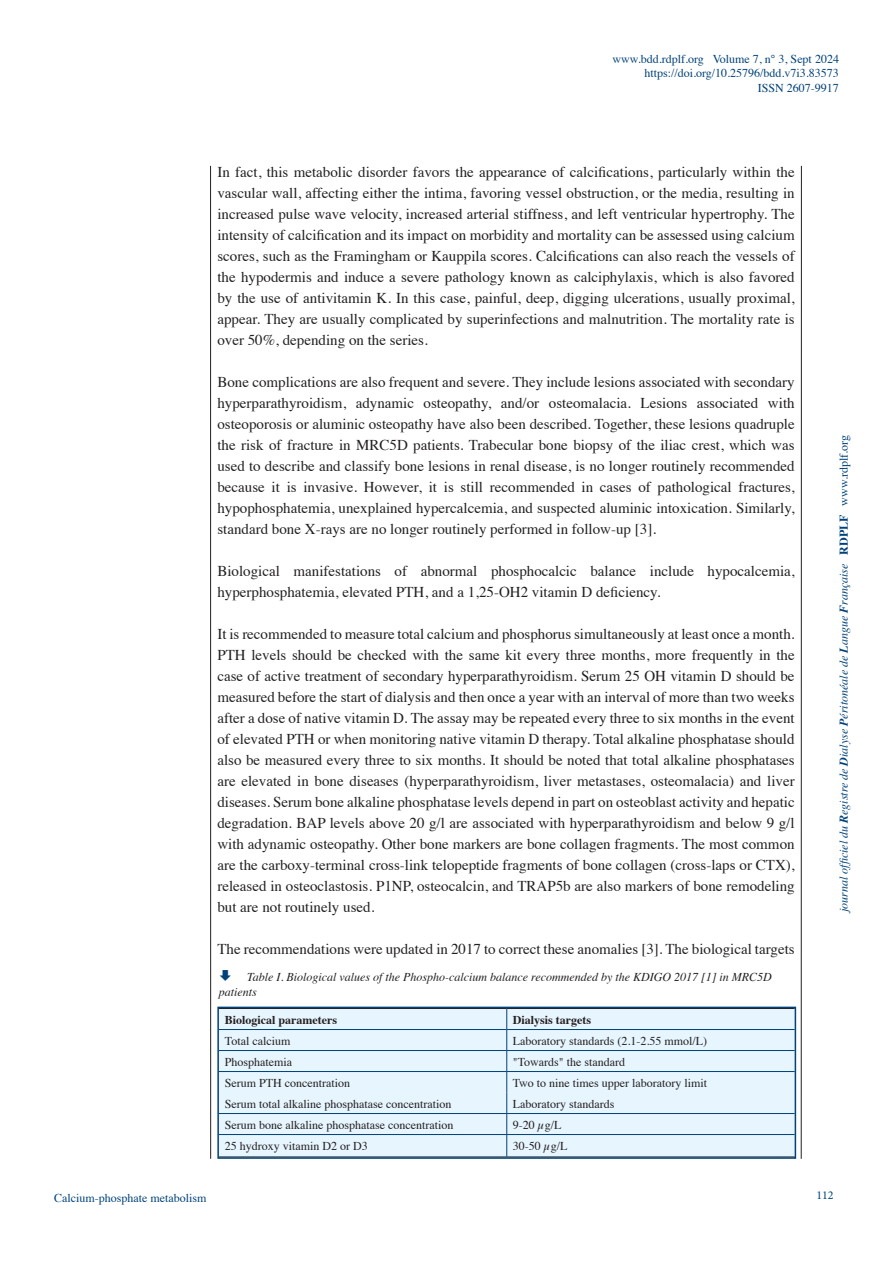
<style>
.page{position:relative;width:893px;height:1263px;background:#fff}
.page>*{position:absolute;margin:0;border:0;box-sizing:border-box;transform-origin:0 0}
.t1{font:15px/21px "Times";color:#231f20;text-align:justify}
.t2{font:12px "Times";color:#231f20}
.t3{font:12px "Times";color:#004279}
.t4{font:italic 12px/14.4px "Times";color:#231f20}
.t5{font:italic 12px "Times";color:#004279}
.t6{font:700 12px "Times";color:#231f20}
.t7{font:12px "Minion Pro";color:#004279}
.s1{font-weight:700}
.s2{font-weight:700;font-style:normal}
.s3{font-style:normal}
</style>
<div class="page">
<hr style="left:210px;top:166px;width:1px;height:993px;background:#231f20">
<hr style="left:801px;top:166px;width:1px;height:993px;background:#231f20">
<div style="left:218px;top:1007px;width:577px;height:151px;background:#e6f5fe"></div>
<hr style="left:219px;top:1050px;width:288px;height:1px;background:#004279">
<hr style="left:507px;top:1050px;width:288px;height:1px;background:#004279">
<hr style="left:219px;top:1071px;width:288px;height:1px;background:#004279">
<hr style="left:507px;top:1071px;width:288px;height:1px;background:#004279">
<hr style="left:219px;top:1113px;width:288px;height:1px;background:#004279">
<hr style="left:507px;top:1113px;width:288px;height:1px;background:#004279">
<hr style="left:219px;top:1134px;width:288px;height:1px;background:#004279">
<hr style="left:507px;top:1134px;width:288px;height:1px;background:#004279">
<svg style="left:506px;top:1010px;width:1px;height:146px"></svg>
<hr style="left:219px;top:1029px;width:288px;height:1px;background:#004279">
<hr style="left:507px;top:1029px;width:288px;height:1px;background:#004279">
<div style="left:217px;top:1007px;width:579px;height:152px;border:2px solid #004279"></div>
<p class="t3" style="left:613px;top:48px;width:228px">www.bdd.rdplf.org Volume 7, n° 3, Sept 2024</p>
<p class="t3" style="left:644px;top:62px;width:196px">https://doi.org/10.25796/bdd.v7i3.83573</p>
<p class="t3" style="left:758px;top:77px;width:82px">ISSN 2607-9917</p>
<p class="t1" style="left:217px;top:160px;width:579px">In fact, this metabolic disorder favors the appearance of calcifications, particularly within the vascular wall, affecting either the intima, favoring vessel obstruction, or the media, resulting in increased pulse wave velocity, increased arterial stiffness, and left ventricular hypertrophy. The intensity of calcification and its impact on morbidity and mortality can be assessed using calcium scores, such as the Framingham or Kauppila scores. Calcifications can also reach the vessels of the hypodermis and induce a severe pathology known as calciphylaxis, which is also favored by the use of antivitamin K. In this case, painful, deep, digging ulcerations, usually proximal, appear. They are usually complicated by superinfections and malnutrition. The mortality rate is over 50%, depending on the series.</p>
<p class="t1" style="left:217px;top:370px;width:579px">Bone complications are also frequent and severe. They include lesions associated with secondary hyperparathyroidism, adynamic osteopathy, and/or osteomalacia. Lesions associated with osteoporosis or aluminic osteopathy have also been described. Together, these lesions quadruple the risk of fracture in MRC5D patients. Trabecular bone biopsy of the iliac crest, which was used to describe and classify bone lesions in renal disease, is no longer routinely recommended because it is invasive. However, it is still recommended in cases of pathological fractures, hypophosphatemia, unexplained hypercalcemia, and suspected aluminic intoxication. Similarly, standard bone X-rays are no longer routinely performed in follow-up [3].</p>
<p class="t1" style="left:217px;top:559px;width:579px">Biological manifestations of abnormal phosphocalcic balance include hypocalcemia, hyperphosphatemia, elevated PTH, and a 1,25-OH2 vitamin D deficiency.</p>
<p class="t1" style="left:217px;top:622px;width:579px">It is recommended to measure total calcium and phosphorus simultaneously at least once a month.<br>PTH levels should be checked with the same kit every three months, more frequently in the case of active treatment of secondary hyperparathyroidism. Serum 25 OH vitamin D should be measured before the start of dialysis and then once a year with an interval of more than two weeks after a dose of native vitamin D. The assay may be repeated every three to six months in the event of elevated PTH or when monitoring native vitamin D therapy. Total alkaline phosphatase should also be measured every three to six months. It should be noted that total alkaline phosphatases are elevated in bone diseases (hyperparathyroidism, liver metastases, osteomalacia) and liver diseases. Serum bone alkaline phosphatase levels depend in part on osteoblast activity and hepatic degradation. BAP levels above 20 g/l are associated with hyperparathyroidism and below 9 g/l with adynamic osteopathy. Other bone markers are bone collagen fragments. The most common are the carboxy-terminal cross-link telopeptide fragments of bone collagen (cross-laps or CTX), released in osteoclastosis. P1NP, osteocalcin, and TRAP5b are also markers of bone remodeling but are not routinely used.</p>
<p class="t1" style="left:217px;top:937px;width:579px">The recommendations were updated in 2017 to correct these anomalies [3]. The biological targets</p>
<p class="t4" style="left:219px;top:969px;width:554px;text-indent:28px">Table I. Biological values of the Phospho-calcium balance recommended by the KDIGO 2017 [1] in MRC5D patients</p>
<p class="t6" style="left:225px;top:1008px;width:114px">Biological parameters</p>
<p class="t6" style="left:513px;top:1008px;width:80px">Dialysis targets</p>
<p class="t2" style="left:225px;top:1029px;width:67px">Total calcium</p>
<p class="t2" style="left:513px;top:1029px;width:196px">Laboratory standards (2.1-2.55 mmol/L)</p>
<p class="t2" style="left:225px;top:1050px;width:69px">Phosphatemia</p>
<p class="t2" style="left:513px;top:1050px;width:114px">"Towards" the standard</p>
<p class="t2" style="left:225px;top:1071px;width:127px">Serum PTH concentration</p>
<p class="t2" style="left:513px;top:1071px;width:196px">Two to nine times upper laboratory limit</p>
<p class="t2" style="left:225px;top:1092px;width:228px">Serum total alkaline phosphatase concentration</p>
<p class="t2" style="left:513px;top:1092px;width:103px">Laboratory standards</p>
<p class="t2" style="left:225px;top:1113px;width:230px">Serum bone alkaline phosphatase concentration</p>
<p class="t2" style="left:513px;top:1113px;width:50px">9-20 µg/L</p>
<p class="t2" style="left:225px;top:1134px;width:144px">25 hydroxy vitamin D2 or D3</p>
<p class="t2" style="left:513px;top:1134px;width:56px">30-50 µg/L</p>
<p class="t3" style="left:54px;top:1187px;width:154px">Calcium-phosphate metabolism</p>
<p class="t5" style="left:833px;top:912px;width:478px;rotate:-90deg">journal officiel du <span class="s1">R</span>egistre de <span class="s1">D</span>ialyse <span class="s1">P</span>éritonéale de <span class="s1">L</span>angue <span class="s1">F</span>rançaise <span class="s2">RDPLF</span> <span class="s3">www.rdplf.org</span></p>
<p class="t7" style="left:816px;top:1187px;width:19px">112</p>
</div>
